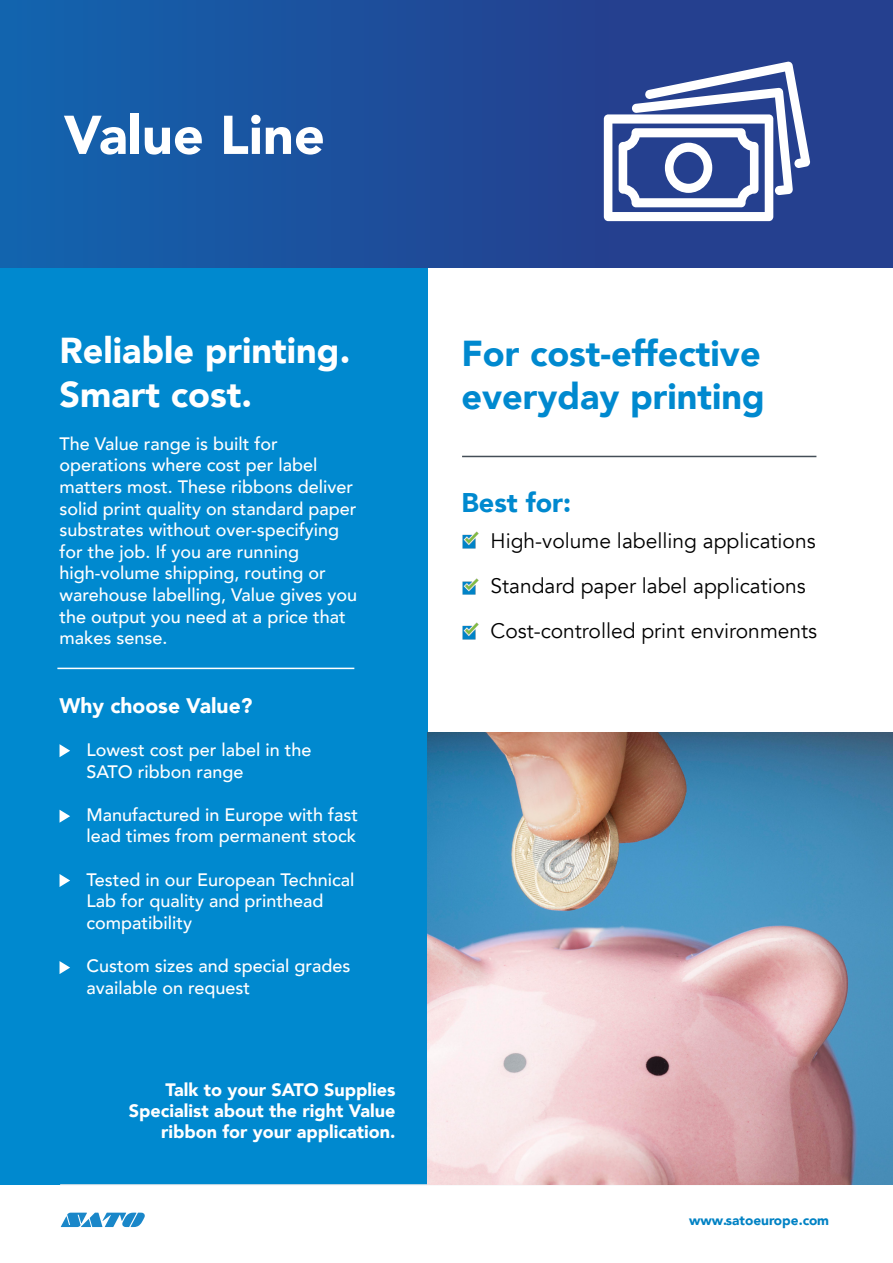
<style>
.page{position:relative;width:893px;height:1263px;background:#fff}
.page>*{position:absolute;margin:0;border:0;box-sizing:border-box;transform-origin:0 0}
.t1{font:900 54px "Avenir";color:#fff}
.t2{font:900 36px/43.2px "Avenir";color:#0089cf}
.t3{font:900 36px/43.2px "Avenir";color:#fff}
.t4{font:900 27px "Avenir";color:#0089cf}
.t5{font:21px/45px "Avenir";color:#000}
.t6{font:900 21px "Avenir";color:#fff}
.t7{font:500 18px/21.6px "Avenir";color:#fff}
.t8{font:900 18px/21px "Avenir";color:#fff;text-align:right}
.t9{font:900 13.5px "Avenir";color:#0082c4}
</style>
<div class="page">
<div style="left:0;top:266px;width:427px;height:918px;background:#0089cf"></div>
<div style="left:0;top:0;width:893px;height:268px;background:#25408f"></div>
<svg style="left:61px;top:1212px;width:84px;height:15px"></svg>
<hr style="left:60px;top:1184px;width:773px;height:1px;background:#e5e6e7">
<div style="left:0;top:0;width:688px;height:268px;background:linear-gradient(to right,#1264ae,#263c8c)"></div>
<svg style="left:60px;top:744px;width:10px;height:13px"></svg>
<svg style="left:60px;top:810px;width:10px;height:13px"></svg>
<svg style="left:60px;top:874px;width:10px;height:13px"></svg>
<svg style="left:60px;top:961px;width:10px;height:13px"></svg>
<hr style="left:57px;top:668px;width:297px;height:1px;background:#fff">
<img style="left:427px;top:732px;width:466px;height:452px">
<svg style="left:604px;top:61px;width:206px;height:160px"></svg>
<hr style="left:462px;top:456px;width:354px;height:1px;background:#444e57">
<img style="left:462px;top:531px;width:17px;height:18px">
<img style="left:462px;top:578px;width:17px;height:17px">
<img style="left:462px;top:622px;width:17px;height:18px">
<h1 class="t1" style="left:64px;top:89px;width:263px">Value Line</h1>
<h2 class="t3" style="left:60px;top:328px;width:292px">Reliable printing.<br>Smart cost.</h2>
<p class="t7" style="left:60px;top:432px;width:299px">The Value range is built for operations where cost per label matters most. These ribbons deliver solid print quality on standard paper substrates without over-specifying for the job. If you are running high-volume shipping, routing or warehouse labelling, Value gives you the output you need at a price that makes sense.</p>
<p class="t6" style="left:60px;top:687px;width:194px">Why choose Value?</p>
<p class="t7" style="left:87px;top:738px;width:227px;text-indent:-27px">• Lowest cost per label in the<br>SATO ribbon range</p>
<p class="t7" style="left:60px;top:803px;width:300px;text-align:right">• Manufactured in Europe with fast lead times from permanent stock</p>
<p class="t7" style="left:87px;top:867px;width:269px;text-indent:-27px">• Tested in our European Technical<br>Lab for quality and printhead compatibility</p>
<p class="t7" style="left:87px;top:954px;width:266px;text-indent:-27px">• Custom sizes and special grades available on request</p>
<p class="t8" style="left:129px;top:1079px;width:268px">Talk to your SATO Supplies<br>Specialist about the right Value ribbon for your application.</p>
<h2 class="t2" style="left:461px;top:330px;width:305px">For cost-effective everyday printing</h2>
<h3 class="t4" style="left:461px;top:479px;width:111px">Best for:</h3>
<p class="t5" style="left:491px;top:518px;width:328px">High-volume labelling applications<br>Standard paper label applications<br>Cost-controlled print environments</p>
<p class="t9" style="left:689px;top:1209px;width:141px">www.satoeurope.com</p>
</div>
